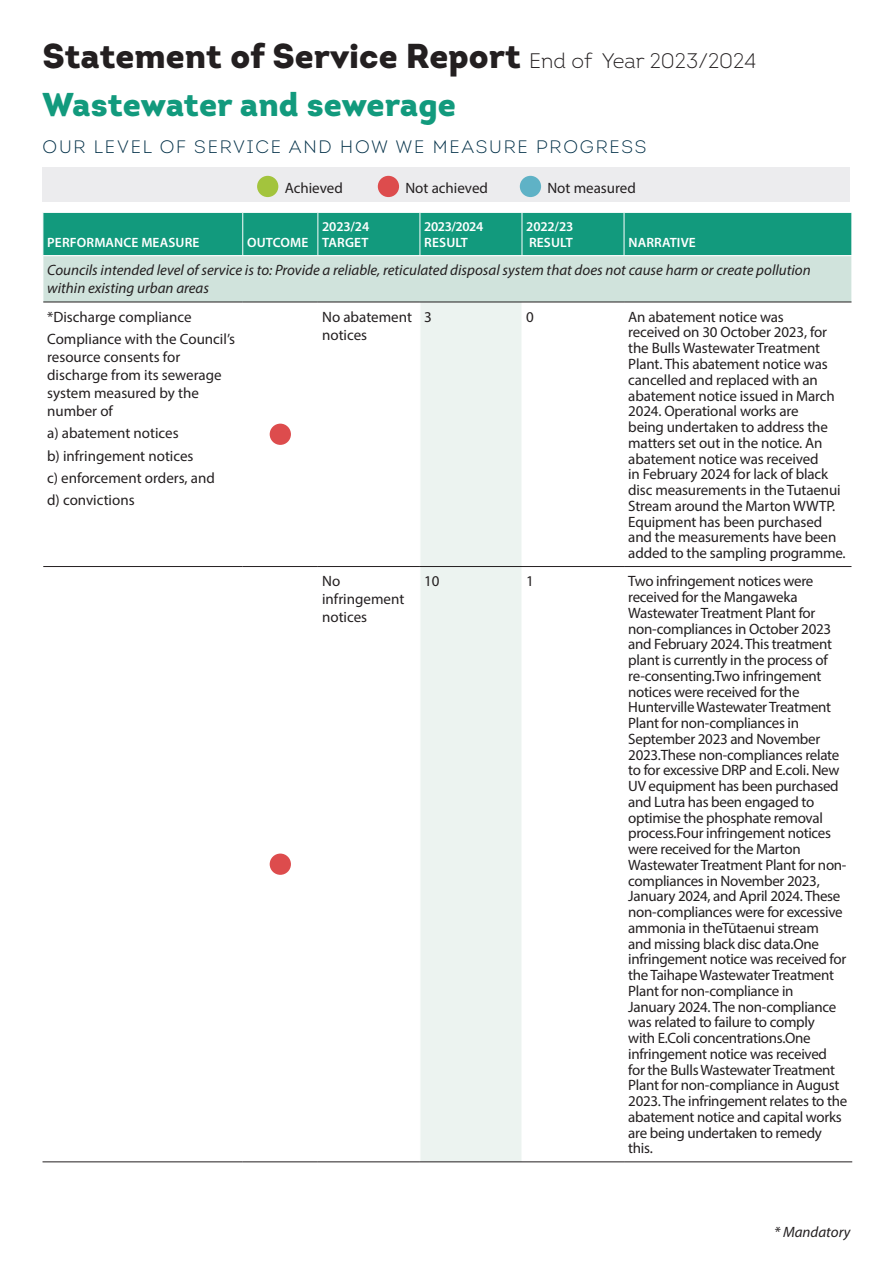
<style>
.page{position:relative;width:893px;height:1263px;background:#fff}
.page>*{position:absolute;margin:0;border:0;box-sizing:border-box;transform-origin:0 0}
.t1{font:900 34.5px "Intro";color:#231f20}
.t2{font:900 33px "Intro";color:#129a7d}
.t3{font:300 18px "Intro";letter-spacing:.1em;color:#002f47}
.t4{font:15px/15.8px "Myriad Pro";letter-spacing:-.02em;color:#231f20}
.t5{font:15px/18px "Myriad Pro";color:#231f20}
.t6{font:italic 15px/18px "Myriad Pro";color:#231f20}
.t7{font:600 13.5px "Myriad Pro";letter-spacing:.01em;color:#fff}
.t8{font:600 13.5px/16.2px "Myriad Pro";letter-spacing:-.01em;color:#fff}
.t9{font:600 13.5px/16.2px "Myriad Pro";letter-spacing:-.03em;color:#fff}
.s1{font-weight:300;font-size:21px}
</style>
<div class="page">
<div style="left:43px;top:167px;width:807px;height:34px;background:#ececee"></div>
<div style="left:257px;top:176px;width:21px;height:21px;background:#a3c43d;border-radius:50%"></div>
<div style="left:378px;top:176px;width:21px;height:21px;background:#dd4c4d;border-radius:50%"></div>
<div style="left:520px;top:176px;width:21px;height:21px;background:#5fb2c6;border-radius:50%"></div>
<div style="left:44px;top:213px;width:807px;height:42px;background:#129a7d"></div>
<div style="left:43px;top:256px;width:809px;height:46px;background:#d0e3dc"></div>
<div style="left:421px;top:303px;width:101px;height:858px;background:#ecf3f0"></div>
<hr style="left:242px;top:213px;width:1px;height:42px;background:#fff">
<hr style="left:317px;top:213px;width:1px;height:42px;background:#fff">
<hr style="left:420px;top:213px;width:1px;height:42px;background:#fff">
<hr style="left:522px;top:213px;width:1px;height:42px;background:#fff">
<hr style="left:624px;top:213px;width:1px;height:42px;background:#fff">
<hr style="left:43px;top:256px;width:1px;height:46px;background:#fff">
<hr style="left:851px;top:256px;width:1px;height:46px;background:#fff">
<hr style="left:43px;top:302px;width:200px;height:1px;background:#231f20">
<hr style="left:43px;top:566px;width:200px;height:1px;background:#231f20">
<hr style="left:43px;top:1161px;width:200px;height:1px;background:#231f20">
<hr style="left:243px;top:302px;width:75px;height:1px;background:#231f20">
<hr style="left:318px;top:302px;width:102px;height:1px;background:#231f20">
<hr style="left:420px;top:302px;width:102px;height:1px;background:#231f20">
<hr style="left:522px;top:302px;width:102px;height:1px;background:#231f20">
<hr style="left:624px;top:302px;width:227px;height:1px;background:#231f20">
<hr style="left:243px;top:566px;width:75px;height:1px;background:#231f20">
<hr style="left:318px;top:566px;width:102px;height:1px;background:#231f20">
<hr style="left:420px;top:566px;width:102px;height:1px;background:#231f20">
<hr style="left:522px;top:566px;width:102px;height:1px;background:#231f20">
<hr style="left:624px;top:566px;width:227px;height:1px;background:#231f20">
<hr style="left:243px;top:1161px;width:75px;height:1px;background:#231f20">
<hr style="left:318px;top:1161px;width:102px;height:1px;background:#231f20">
<hr style="left:420px;top:1161px;width:102px;height:1px;background:#231f20">
<hr style="left:522px;top:1161px;width:102px;height:1px;background:#231f20">
<hr style="left:624px;top:1161px;width:228px;height:1px;background:#231f20">
<div style="left:270px;top:424px;width:21px;height:21px;background:#dd4c4d;border-radius:50%"></div>
<div style="left:270px;top:853px;width:21px;height:22px;background:#dd4c4d;border-radius:50%"></div>
<h1 class="t1" style="left:43px;top:34px;width:715px">Statement of Service Report <span class="s1">End of Year 2023/2024</span></h1>
<h2 class="t2" style="left:43px;top:82px;width:415px">Wastewater and sewerage</h2>
<p class="t3" style="left:43px;top:136px;width:605px">OUR LEVEL OF SERVICE AND HOW WE MEASURE PROGRESS</p>
<p class="t5" style="left:285px;top:178px;width:60px">Achieved</p>
<p class="t5" style="left:405px;top:178px;width:84px">Not achieved</p>
<p class="t5" style="left:547px;top:178px;width:90px">Not measured</p>
<p class="t8" style="left:322px;top:218px;width:49px">2023/24<br>TARGET</p>
<p class="t9" style="left:424px;top:218px;width:61px">2023/2024<br>RESULT</p>
<p class="t8" style="left:526px;top:218px;width:49px">2022/23<br>RESULT</p>
<p class="t7" style="left:47px;top:234px;width:154px">PERFORMANCE MEASURE</p>
<p class="t7" style="left:247px;top:234px;width:63px">OUTCOME</p>
<p class="t7" style="left:628px;top:234px;width:69px">NARRATIVE</p>
<p class="t6" style="left:47px;top:261px;width:765px">Councils intended level of service is to: Provide a reliable, reticulated disposal system that does not cause harm or create pollution within existing urban areas</p>
<p class="t5" style="left:47px;top:305px;width:189px;line-height:22.2px">*Discharge compliance<br>Compliance with the Council’s</p>
<p class="t5" style="left:47px;top:348px;width:176px">resource consents for discharge from its sewerage system measured by the number of</p>
<p class="t5" style="left:47px;top:422px;width:169px;line-height:22.2px">a) abatement notices<br>b) infringement notices<br>c) enforcement orders, and d) convictions</p>
<p class="t5" style="left:322px;top:307px;width:91px">No abatement notices</p>
<p class="t4" style="left:424px;top:309px;width:9px">3</p>
<p class="t4" style="left:526px;top:309px;width:9px">0</p>
<p class="t4" style="left:628px;top:309px;width:219px">An abatement notice was<br>received on 30 October 2023, for the Bulls Wastewater Treatment<br>Plant. This abatement notice was cancelled and replaced with an abatement notice issued in March<br>2024. Operational works are<br>being undertaken to address the matters set out in the notice. An abatement notice was received<br>in February 2024 for lack of black disc measurements in the Tutaenui<br>Stream around the Marton WWTP.<br>Equipment has been purchased and the measurements have been added to the sampling programme.</p>
<p class="t5" style="left:322px;top:572px;width:84px">No infringement notices</p>
<p class="t4" style="left:424px;top:573px;width:17px">10</p>
<p class="t4" style="left:526px;top:573px;width:9px">1</p>
<p class="t4" style="left:628px;top:573px;width:220px">Two infringement notices were received for the Mangaweka<br>Wastewater Treatment Plant for non-compliances in October 2023 and February 2024. This treatment plant is currently in the process of re-consenting.Two infringement notices were received for the<br>Hunterville Wastewater Treatment<br>Plant for non-compliances in<br>September 2023 and November<br>2023.These non-compliances relate to for excessive DRP and E.coli. New<br>UV equipment has been purchased and Lutra has been engaged to optimise the phosphate removal process.Four infringement notices were received for the Marton<br>Wastewater Treatment Plant for non&shy;compliances in November 2023,<br>January 2024, and April 2024. These non-compliances were for excessive ammonia in theTūtaenui stream<br>and missing black disc data.One infringement notice was received for the Taihape Wastewater Treatment<br>Plant for non-compliance in<br>January 2024. The non-compliance was related to failure to comply<br>with E.Coli concentrations.One infringement notice was received for the Bulls Wastewater Treatment<br>Plant for non-compliance in August<br>2023. The infringement relates to the abatement notice and capital works are being undertaken to remedy this.</p>
<p class="t6" style="left:774px;top:1223px;width:78px">* Mandatory</p>
</div>
